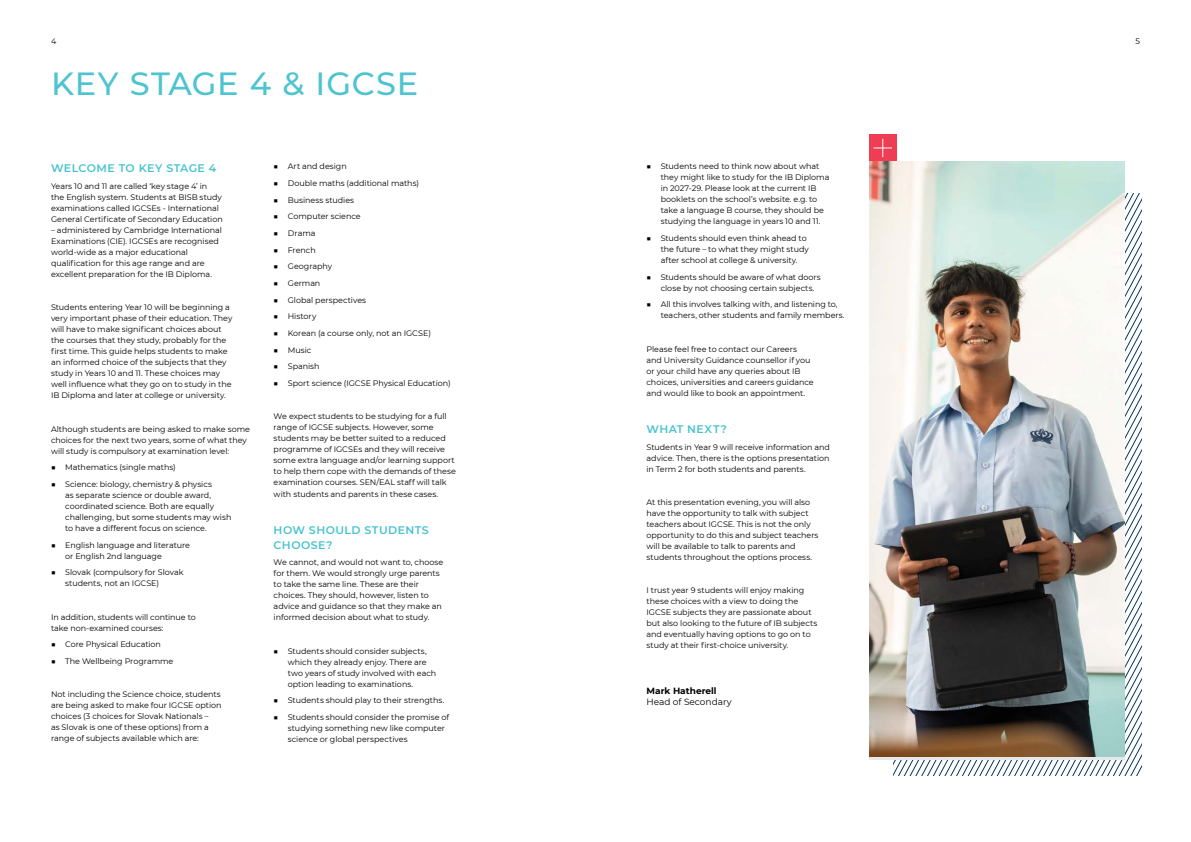
<style>
.page{position:relative;width:1191px;height:842px;background:#fff}
.page>*{position:absolute;margin:0;border:0;box-sizing:border-box;transform-origin:0 0}
.t1{font:500 32px "Montserrat";letter-spacing:.025em;color:#4dc4cf}
.t2{font:600 11px/15px "Montserrat";letter-spacing:.04em;color:#47c3cf}
.t3{font:9px "Montserrat";color:#000}
.t4{font:700 9px "Montserrat";color:#000}
.t5{font:8px/11px "Montserrat";letter-spacing:-.005em;color:#000}
</style>
<div class="page">
<svg style="left:1076px;top:193px;width:65px;height:582px"></svg>
<div style="left:869px;top:134px;width:27px;height:28px;background:#ef3e54"></div>
<svg style="left:873px;top:139px;width:19px;height:18px"></svg>
<img style="left:869px;top:162px;width:255px;height:594px">
<p class="t5" style="left:51px;top:35px;width:7px">4</p>
<p class="t5" style="left:1135px;top:35px;width:6px">5</p>
<h1 class="t1" style="left:51px;top:61px;width:369px">KEY STAGE 4 &amp; IGCSE</h1>
<h2 class="t2" style="left:51px;top:160px;width:167px">WELCOME TO KEY STAGE 4</h2>
<p class="t5" style="left:51px;top:180px;width:173px">Years 10 and 11 are called ‘key stage 4’ in<br>the English system. Students at BISB study examinations called IGCSEs - International General Certificate of Secondary Education</p>
<p class="t5" style="left:51px;top:224px;width:172px">– administered by Cambridge International Examinations (CIE). IGCSEs are recognised world-wide as a major educational qualification for this age range and are excellent preparation for the IB Diploma.</p>
<p class="t5" style="left:51px;top:302px;width:183px">Students entering Year 10 will be beginning a very important phase of their education. They will have to make significant choices about the courses that they study, probably for the first time. This guide helps students to make an informed choice of the subjects that they study in Years 10 and 11. These choices may well influence what they go on to study in the IB Diploma and later at college or university.</p>
<p class="t5" style="left:51px;top:423px;width:200px">Although students are being asked to make some choices for the next two years, some of what they will study is compulsory at examination level:</p>
<p class="t5" style="left:51px;top:462px;width:126px">■ Mathematics (single maths)</p>
<p class="t5" style="left:65px;top:478px;width:168px;text-indent:-14px">■ Science: biology, chemistry &amp; physics<br>as separate science or double award, coordinated science. Both are equally challenging, but some students may wish to have a different focus on science.</p>
<p class="t5" style="left:65px;top:539px;width:126px;text-indent:-14px">■ English language and literature or English 2nd language</p>
<p class="t5" style="left:65px;top:567px;width:120px;text-indent:-14px">■ Slovak (compulsory for Slovak students, not an IGCSE)</p>
<p class="t5" style="left:51px;top:611px;width:146px">In addition, students will continue to take non-examined courses:</p>
<p class="t5" style="left:51px;top:639px;width:111px">■ Core Physical Education</p>
<p class="t5" style="left:51px;top:655px;width:124px">■ The Wellbeing Programme</p>
<p class="t5" style="left:51px;top:689px;width:172px">Not including the Science choice, students are being asked to make four IGCSE option choices (3 choices for Slovak Nationals –<br>as Slovak is one of these options) from a range of subjects available which are:</p>
<p class="t5" style="left:274px;top:161px;width:75px">■ Art and design</p>
<p class="t5" style="left:274px;top:177px;width:147px">■ Double maths (additional maths)</p>
<p class="t5" style="left:274px;top:194px;width:82px">■ Business studies</p>
<p class="t5" style="left:274px;top:211px;width:89px">■ Computer science</p>
<p class="t5" style="left:274px;top:227px;width:43px">■ Drama</p>
<p class="t5" style="left:274px;top:244px;width:44px">■ French</p>
<p class="t5" style="left:274px;top:261px;width:60px">■ Geography</p>
<p class="t5" style="left:274px;top:277px;width:48px">■ German</p>
<p class="t5" style="left:274px;top:294px;width:94px">■ Global perspectives</p>
<p class="t5" style="left:274px;top:311px;width:44px">■ History</p>
<p class="t5" style="left:274px;top:327px;width:159px">■ Korean (a course only, not an IGCSE)</p>
<p class="t5" style="left:274px;top:344px;width:39px">■ Music</p>
<p class="t5" style="left:274px;top:361px;width:47px">■ Spanish</p>
<p class="t5" style="left:274px;top:377px;width:178px">■ Sport science (IGCSE Physical Education)</p>
<p class="t5" style="left:274px;top:411px;width:184px">We expect students to be studying for a full range of IGCSE subjects. However, some students may be better suited to a reduced programme of IGCSEs and they will receive some extra language and/or learning support to help them cope with the demands of these examination courses. SEN/EAL staff will talk with students and parents in these cases.</p>
<h2 class="t2" style="left:274px;top:522px;width:157px">HOW SHOULD STUDENTS<br>CHOOSE?</h2>
<p class="t5" style="left:274px;top:557px;width:171px">We cannot, and would not want to, choose for them. We would strongly urge parents to take the same line. These are their choices. They should, however, listen to advice and guidance so that they make an informed decision about what to study.</p>
<p class="t5" style="left:288px;top:645px;width:150px;text-indent:-14px">■ Students should consider subjects, which they already enjoy. There are two years of study involved with each option leading to examinations.</p>
<p class="t5" style="left:274px;top:695px;width:172px">■ Students should play to their strengths.</p>
<p class="t5" style="left:288px;top:711px;width:163px;text-indent:-14px">■ Students should consider the promise of studying something new like computer science or global perspectives</p>
<p class="t5" style="left:660px;top:161px;width:170px;text-indent:-14px">■ Students need to think now about what they might like to study for the IB Diploma in 2027-29. Please look at the current IB booklets on the school’s website. e.g. to take a language B course, they should be studying the language in years 10 and 11.</p>
<p class="t5" style="left:660px;top:232px;width:150px;text-indent:-14px">■ Students should even think ahead to the future – to what they might study after school at college &amp; university.</p>
<p class="t5" style="left:660px;top:271px;width:162px;text-indent:-14px">■ Students should be aware of what doors close by not choosing certain subjects.</p>
<p class="t5" style="left:660px;top:299px;width:185px;text-indent:-14px">■ All this involves talking with, and listening to, teachers, other students and family members.</p>
<p class="t5" style="left:646px;top:343px;width:169px">Please feel free to contact our Careers and University Guidance counsellor if you or your child have any queries about IB choices, universities and careers guidance and would like to book an appointment.</p>
<h2 class="t2" style="left:646px;top:421px;width:82px">WHAT NEXT?</h2>
<p class="t5" style="left:646px;top:441px;width:185px;text-align:justify">Students in Year 9 will receive information and advice. Then, there is the options presentation in Term 2 for both students and parents.</p>
<p class="t5" style="left:646px;top:496px;width:173px">At this presentation evening, you will also have the opportunity to talk with subject teachers about IGCSE. This is not the only opportunity to do this and subject teachers will be available to talk to parents and students throughout the options process.</p>
<p class="t5" style="left:646px;top:585px;width:172px">I trust year 9 students will enjoy making these choices with a view to doing the IGCSE subjects they are passionate about but also looking to the future of IB subjects and eventually having options to go on to study at their first-choice university.</p>
<p class="t4" style="left:646px;top:684px;width:72px">Mark Hatherell</p>
<p class="t3" style="left:646px;top:695px;width:87px">Head of Secondary</p>
</div>
